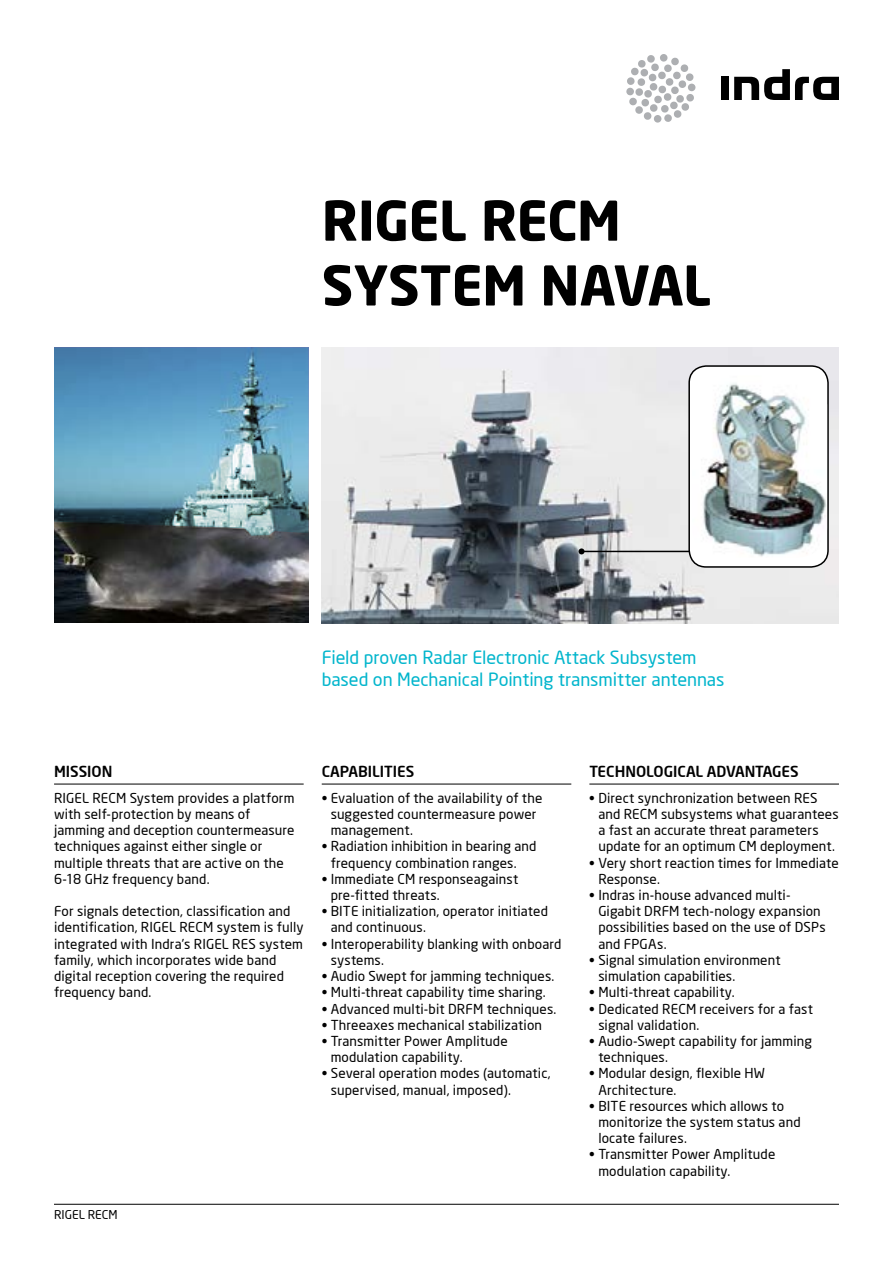
<style>
.page{position:relative;width:893px;height:1263px;background:#fff}
.page>*{position:absolute;margin:0;border:0;box-sizing:border-box;transform-origin:0 0}
.t1{font:700 54px/64.8px "Neo Sans";letter-spacing:-.01em;color:#000}
.t2{font:18px/21.6px "Neo Sans";letter-spacing:-.005em;color:#00b5cc}
.t3{font:500 15px "Neo Sans";color:#000}
.t4{font:13.5px/16.2px "Neo Sans";letter-spacing:.01em;color:#000}
.t5{font:12px "Neo Sans";color:#000}
</style>
<div class="page">
<img style="left:322px;top:347px;width:517px;height:277px">
<hr style="left:54px;top:1204px;width:785px;height:1px;background:#000">
<hr style="left:54px;top:784px;width:250px;height:1px;background:#000">
<hr style="left:322px;top:784px;width:249px;height:1px;background:#000">
<hr style="left:589px;top:784px;width:250px;height:1px;background:#000">
<svg style="left:629px;top:55px;width:65px;height:67px"></svg>
<div style="left:626px;top:87px;width:8px;height:9px;background:#adafb2;border-radius:50%"></div>
<div style="left:721px;top:77px;width:7px;height:23px;background:#000"></div>
<svg style="left:734px;top:69px;width:105px;height:31px"></svg>
<img style="left:54px;top:536px;width:254px;height:87px">
<svg style="left:54px;top:348px;width:254px;height:188px"></svg>
<div style="left:689px;top:366px;width:139px;height:201px;background:#fff;border-radius:17px"></div>
<div style="left:688px;top:365px;width:141px;height:203px;border:2px solid #000;border-radius:17px"></div>
<hr style="left:581px;top:551px;width:109px;height:1px;background:#000">
<svg style="left:578px;top:548px;width:6px;height:6px"></svg>
<img style="left:703px;top:376px;width:124px;height:182px">
<h1 class="t1" style="left:322px;top:187px;width:391px">RIGEL RECM<br>SYSTEM NAVAL</h1>
<h2 class="t2" style="left:322px;top:647px;width:404px">Field proven Radar Electronic Attack Subsystem based on Mechanical Pointing transmitter antennas</h2>
<p class="t3" style="left:54px;top:762px;width:60px">MISSION</p>
<p class="t3" style="left:322px;top:762px;width:94px">CAPABILITIES</p>
<p class="t3" style="left:589px;top:762px;width:211px">TECHNOLOGICAL ADVANTAGES</p>
<p class="t4" style="left:54px;top:790px;width:242px">RIGEL RECM System provides a platform with self-protection by means of jamming and deception countermeasure techniques against either single or multiple threats that are active on the 6-18 GHz frequency band.</p>
<p class="t4" style="left:54px;top:903px;width:251px">For signals detection, classification and identification, RIGEL RECM system is fully integrated with Indra’s RIGEL RES system family, which incorporates wide band digital reception covering the required frequency band.</p>
<p class="t4" style="left:331px;top:790px;width:213px;text-indent:-9px">• Evaluation of the availability of the suggested countermeasure power management.</p>
<p class="t4" style="left:331px;top:838px;width:207px;text-indent:-9px">• Radiation inhibition in bearing and frequency combination ranges.</p>
<p class="t4" style="left:331px;top:871px;width:189px;text-indent:-9px">• Immediate CM responseagainst pre-fitted threats.</p>
<p class="t4" style="left:331px;top:903px;width:219px;text-indent:-9px">• BITE initialization, operator initiated and continuous.</p>
<p class="t4" style="left:331px;top:935px;width:232px;text-indent:-9px">• Interoperability blanking with onboard systems.</p>
<p class="t4" style="left:322px;top:968px;width:234px">• Audio Swept for jamming techniques.</p>
<p class="t4" style="left:322px;top:984px;width:226px">• Multi-threat capability time sharing.</p>
<p class="t4" style="left:322px;top:1000px;width:236px">• Advanced multi-bit DRFM techniques.</p>
<p class="t4" style="left:322px;top:1016px;width:222px">• Threeaxes mechanical stabilization</p>
<p class="t4" style="left:331px;top:1033px;width:179px;text-indent:-9px">• Transmitter Power Amplitude modulation capability.</p>
<p class="t4" style="left:331px;top:1065px;width:221px;text-indent:-9px">• Several operation modes (automatic, supervised, manual, imposed).</p>
<p class="t4" style="left:598px;top:790px;width:242px;text-indent:-9px">• Direct synchronization between RES and RECM subsystems what guarantees a fast an accurate threat parameters update for an optimum CM deployment.</p>
<p class="t4" style="left:598px;top:854px;width:242px;text-indent:-9px">• Very short reaction times for Immediate<br>Response.</p>
<p class="t4" style="left:598px;top:887px;width:229px;text-indent:-9px">• Indras in-house advanced multi-<br>Gigabit DRFM tech-nology expansion possibilities based on the use of DSPs and FPGAs.</p>
<p class="t4" style="left:598px;top:952px;width:184px;text-indent:-9px">• Signal simulation environment simulation capabilities.</p>
<p class="t4" style="left:589px;top:984px;width:147px">• Multi-threat capability.</p>
<p class="t4" style="left:598px;top:1000px;width:216px;text-indent:-9px">• Dedicated RECM receivers for a fast signal validation.</p>
<p class="t4" style="left:598px;top:1033px;width:215px;text-indent:-9px">• Audio-Swept capability for jamming techniques.</p>
<p class="t4" style="left:598px;top:1065px;width:168px;text-indent:-9px">• Modular design, flexible HW<br>Architecture.</p>
<p class="t4" style="left:598px;top:1097px;width:204px;text-indent:-9px">• BITE resources which allows to monitorize the system status and locate failures.</p>
<p class="t4" style="left:598px;top:1146px;width:179px;text-indent:-9px">• Transmitter Power Amplitude modulation capability.</p>
<p class="t5" style="left:54px;top:1207px;width:65px">RIGEL RECM</p>
</div>
